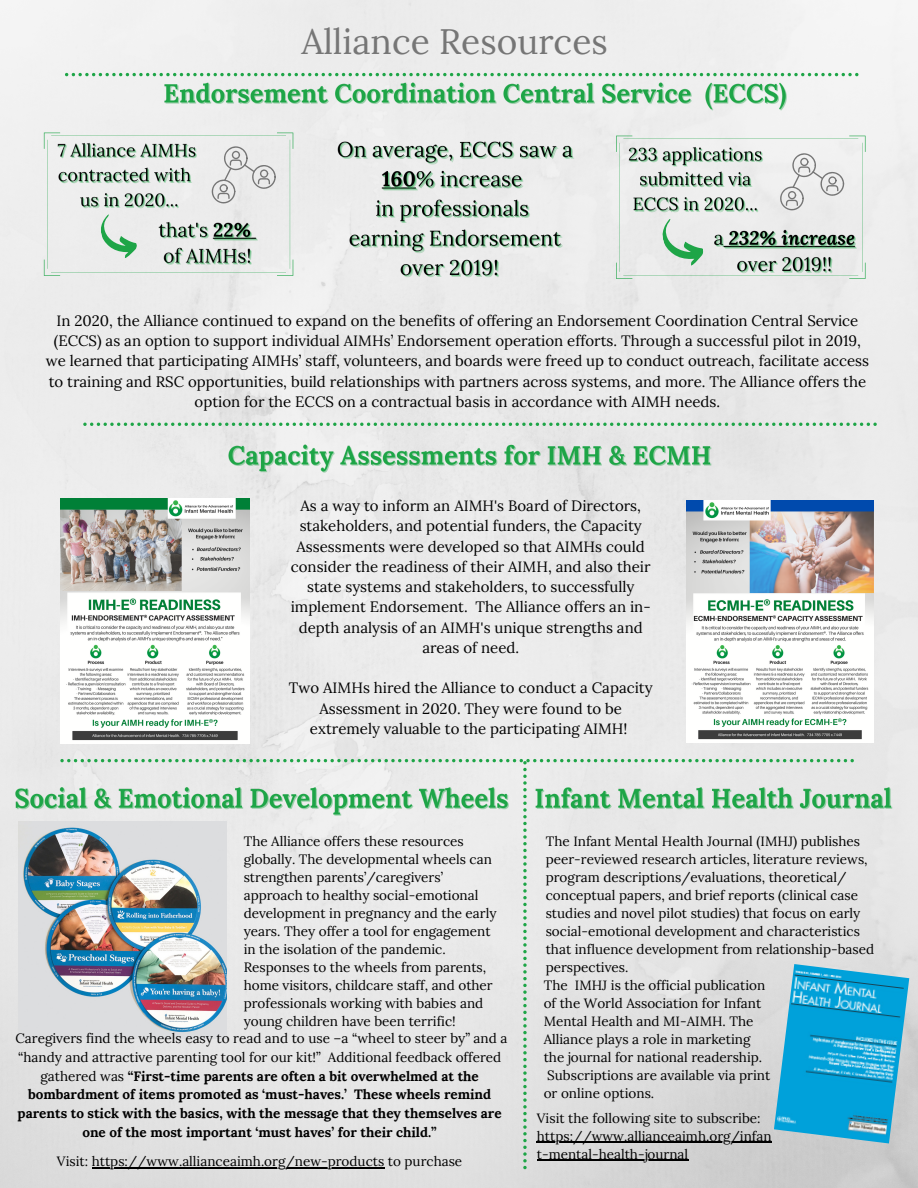
<style>
.page{position:relative;width:918px;height:1188px;background:#fff}
.page>*{position:absolute;margin:0;border:0;box-sizing:border-box;transform-origin:0 0}
.t1{font:35.25px "Lora";color:#767676}
.t2{font:15px/20.2px "Lora";color:#000;text-align:center}
.t3{font:13.5px/18px "Lora";color:#000}
.t4{font:700 13.5px/18.8px "Lora";color:#000;text-align:center}
.s1{font-weight:400}
</style>
<div class="page">
<img style="left:0;top:0;width:918px;height:1188px">
<svg style="left:60px;top:759px;width:794px;height:410px;background:#e2e3e2"></svg>
<svg style="left:83px;top:423px;width:794px;height:3px;background:#94cca5"></svg>
<svg style="left:65px;top:73px;width:793px;height:3px;background:#95cea7"></svg>
<img style="left:774px;top:964px;width:135px;height:179px">
<img style="left:18px;top:822px;width:208px;height:217px">
<svg style="left:44px;top:133px;width:249px;height:143px;background:#d5dbd7"></svg>
<svg style="left:616px;top:136px;width:250px;height:143px"></svg>
<img style="left:60px;top:498px;width:189px;height:245px">
<img style="left:686px;top:501px;width:187px;height:242px">
<hr style="left:92px;top:1167px;width:292px;height:1px;background:#000">
<img style="left:164px;top:76px;width:623px;height:36px">
<img style="left:228px;top:438px;width:484px;height:36px">
<img style="left:15px;top:781px;width:494px;height:34px">
<img style="left:535px;top:781px;width:358px;height:34px">
<img style="left:627px;top:142px;width:137px;height:75px">
<img style="left:336px;top:136px;width:239px;height:146px">
<img style="left:714px;top:225px;width:143px;height:54px">
<hr style="left:537px;top:1142px;width:235px;height:1px;background:#000">
<hr style="left:537px;top:1160px;width:151px;height:1px;background:#000">
<p class="t1" style="left:301px;top:18px;width:308px">Alliance Resources</p>
<p class="t2" style="left:46px;top:310px;width:825px">In 2020, the Alliance continued to expand on the benefits of offering an Endorsement Coordination Central Service (ECCS) as an option to support individual AIMHs’ Endorsement operation efforts. Through a successful pilot in 2019, we learned that participating AIMHs’ staff, volunteers, and boards were freed up to conduct outreach, facilitate access to training and RSC opportunities, build relationships with partners across systems, and more. The Alliance offers the option for the ECCS on a contractual basis in accordance with AIMH needs.</p>
<p class="t2" style="left:291px;top:496px;width:362px">As a way to inform an AIMH's Board of Directors, stakeholders, and potential funders, the Capacity Assessments were developed so that AIMHs could consider the readiness of their AIMH, and also their state systems and stakeholders, to successfully implement Endorsement. The Alliance offers an in&shy;depth analysis of an AIMH's unique strengths and areas of need.</p>
<p class="t2" style="left:289px;top:678px;width:365px">Two AIMHs hired the Alliance to conduct a Capacity<br>Assessment in 2020. They were found to be extremely valuable to the participating AIMH!</p>
<p class="t3" style="left:244px;top:832px;width:254px">The Alliance offers these resources globally. The developmental wheels can strengthen parents’/caregivers’ approach to healthy social-emotional development in pregnancy and the early years. They offer a tool for engagement in the isolation of the pandemic.<br>Responses to the wheels from parents, home visitors, childcare staff, and other professionals working with babies and young children have been terrific!</p>
<p class="t4" style="left:15px;top:1029px;width:493px"><span class="s1">Caregivers find the wheels easy to read and to use –a “wheel to steer by” and a “handy and attractive parenting tool for our kit!” Additional feedback offered gathered was</span> “First-time parents are often a bit overwhelmed at the bombardment of items promoted as ‘must-haves.’ These wheels remind parents to stick with the basics, with the message that they themselves are one of the most important ‘must haves’ for their child.”</p>
<p class="t3" style="left:57px;top:1152px;width:407px">Visit: https://www.allianceaimh.org/new-products to purchase</p>
<p class="t3" style="left:546px;top:832px;width:330px">The Infant Mental Health Journal (IMHJ) publishes peer-reviewed research articles, literature reviews, program descriptions/evaluations, theoretical/ conceptual papers, and brief reports (clinical case studies and novel pilot studies) that focus on early social-emotional development and characteristics that influence development from relationship-based perspectives.</p>
<p class="t3" style="left:544px;top:976px;width:228px">The IMHJ is the official publication of the World Association for Infant Mental Health and MI-AIMH. The Alliance plays a role in marketing the journal for national readership.<br>Subscriptions are available via print or online options.</p>
<p class="t3" style="left:537px;top:1109px;width:236px">Visit the following site to subscribe: https://www.allianceaimh.org/infan t-mental-health-journal</p>
</div>
